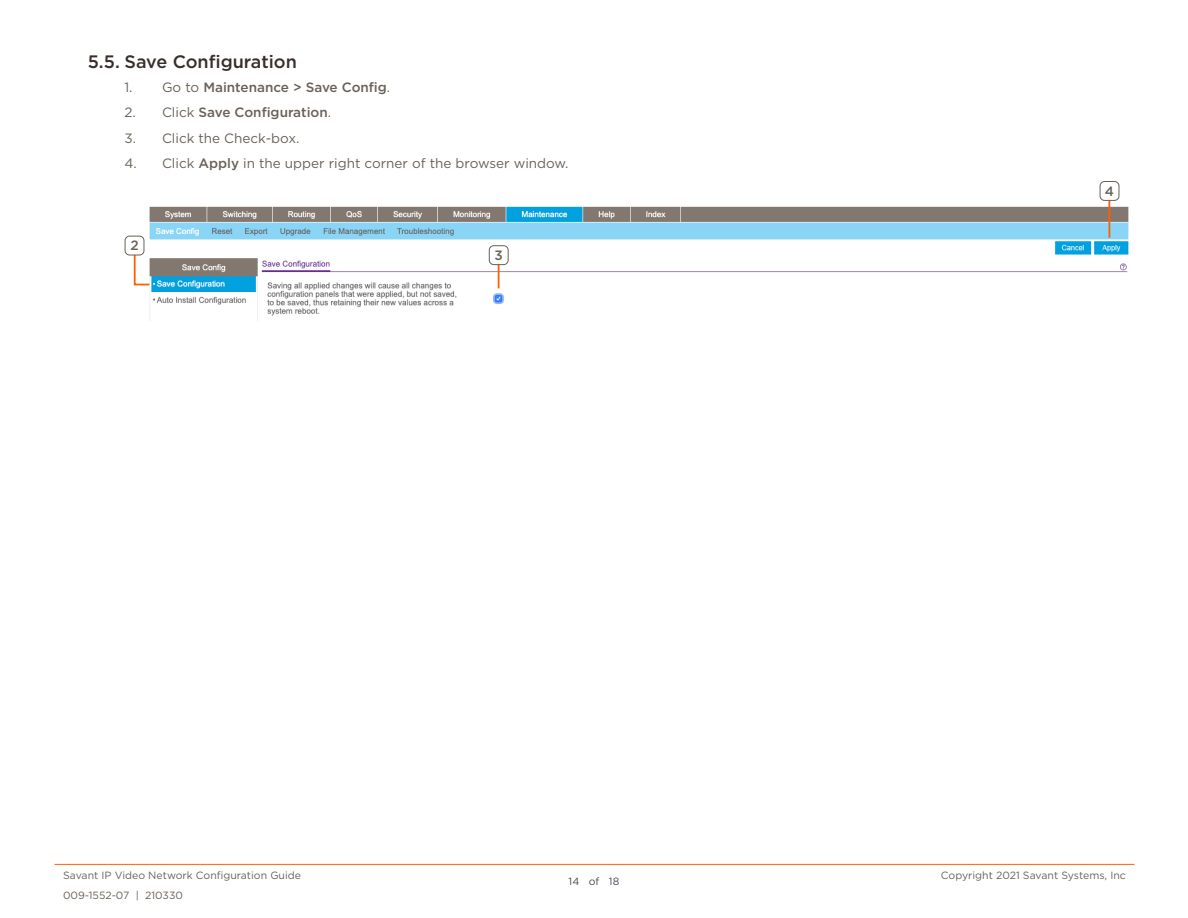
<style>
.page{position:relative;width:1188px;height:918px;background:#fff}
.page>*{position:absolute;margin:0;border:0;box-sizing:border-box;transform-origin:0 0}
.t1{font:500 18px "Gotham";color:#382e2b}
.t2{font:13.5px "Gotham";color:#6a6158}
.t3{font:500 13.5px "Gotham";color:#6a6158}
.t4{font:500 13.5px "Gotham";color:#6a6157}
.t5{font:10.5px/20.5px "Gotham";color:#6a6158}
.t6{font:10.5px "Gotham";color:#4e4757}
.s1{font-weight:400}
.s2{font-weight:500}
</style>
<div class="page">
<hr style="left:54px;top:864px;width:1080px;height:1px;background:#ff5f00">
<img style="left:149px;top:206px;width:979px;height:115px">
<svg style="left:498px;top:265px;width:1px;height:23px"></svg>
<hr style="left:1108px;top:198px;width:2px;height:40px;background:#ff5f00">
<svg style="left:133px;top:251px;width:18px;height:35px"></svg>
<div style="left:125px;top:236px;width:19px;height:19px;background:#fff;border-radius:4px"></div>
<div style="left:125px;top:236px;width:19px;height:19px;border:1px solid #696057;border-radius:4px"></div>
<div style="left:489px;top:246px;width:19px;height:19px;background:#fff;border-radius:4px"></div>
<div style="left:489px;top:245px;width:20px;height:20px;border:1px solid #696057;border-radius:4px"></div>
<div style="left:1100px;top:182px;width:19px;height:18px;background:#fff;border-radius:4px"></div>
<div style="left:1100px;top:181px;width:19px;height:20px;border:1px solid #696057;border-radius:4px"></div>
<h1 class="t1" style="left:88px;top:50px;width:211px">5.5. Save Configuration</h1>
<p class="t3" style="left:124px;top:78px;width:267px"><span class="s1">1. Go to</span> Maintenance &gt; Save Config<span class="s1">.</span></p>
<p class="t3" style="left:124px;top:104px;width:208px"><span class="s1">2. Click</span> Save Configuration<span class="s1">.</span></p>
<p class="t2" style="left:124px;top:129px;width:176px">3. Click the Check-box.</p>
<p class="t2" style="left:124px;top:154px;width:446px">4. Click <span class="s2">Apply</span> in the upper right corner of the browser window.</p>
<p class="t4" style="left:130px;top:237px;width:10px">2</p>
<p class="t4" style="left:495px;top:246px;width:10px">3</p>
<p class="t4" style="left:1105px;top:182px;width:11px">4</p>
<p class="t5" style="left:63px;top:865px;width:239px">Savant IP Video Network Configuration Guide<br>009-1552-07 | 210330</p>
<p class="t5" style="left:941px;top:865px;width:186px">Copyright 2021 Savant Systems, Inc</p>
<p class="t6" style="left:569px;top:875px;width:52px">14 of 18</p>
</div>
